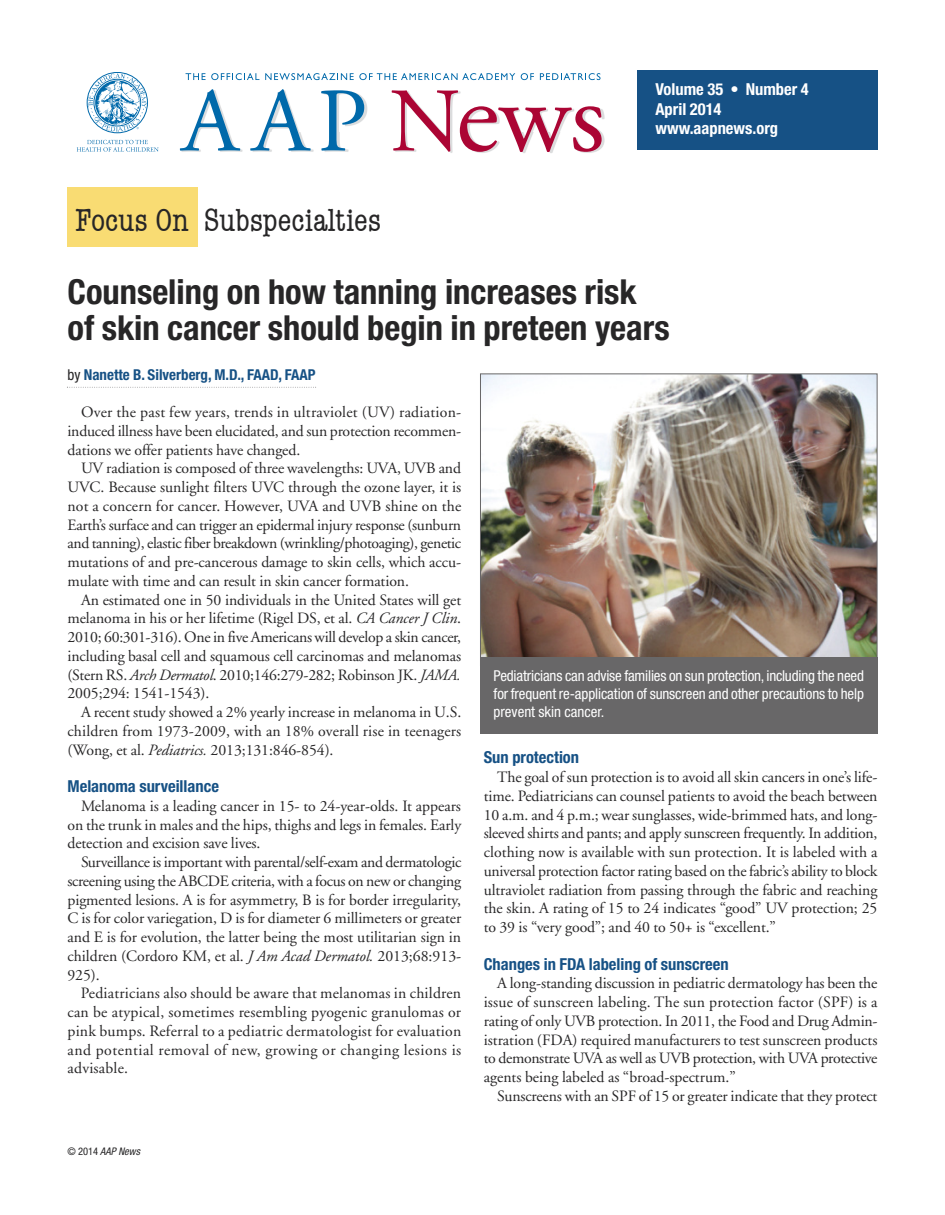
<style>
.page{position:relative;width:945px;height:1215px;background:#fff}
.page>*{position:absolute;margin:0;border:0;box-sizing:border-box;transform-origin:0 0}
.t1{font:700 condensed 34.5px/36px "Helvetica Neue";color:#272627}
.t2{font:condensed 33px "American Typewriter";color:#272627}
.t3{font:700 condensed 16.5px "Helvetica Neue";color:#165185}
.t4{font:700 condensed 16.5px/19.5px "Helvetica Neue";color:#fff}
.t5{font:15.75px/18.8px "Adobe Garamond";letter-spacing:-.005em;color:#272627;text-align:justify}
.t6{font:condensed 15px/18px "Helvetica Neue";letter-spacing:-.01em;color:#fff;text-align:justify}
.t7{font:700 condensed 15px "Helvetica Neue";color:#165185}
.t8{font:italic condensed 10.5px "Helvetica Neue";color:#272627}
.s1{font-weight:400;color:#272627}
.s2{font-style:italic}
.s3{font-style:normal}
</style>
<div class="page">
<img style="left:179px;top:73px;width:426px;height:80px">
<svg style="left:180px;top:89px;width:61px;height:62px"></svg>
<svg style="left:250px;top:89px;width:61px;height:62px"></svg>
<svg style="left:321px;top:90px;width:43px;height:61px"></svg>
<svg style="left:391px;top:90px;width:211px;height:62px"></svg>
<svg style="left:186px;top:73px;width:73px;height:7px"></svg>
<svg style="left:265px;top:73px;width:250px;height:7px"></svg>
<svg style="left:521px;top:73px;width:13px;height:7px"></svg>
<svg style="left:540px;top:73px;width:61px;height:7px"></svg>
<svg style="left:77px;top:140px;width:82px;height:12px"></svg>
<svg style="left:88px;top:73px;width:59px;height:59px"></svg>
<div style="left:68px;top:188px;width:130px;height:59px;background:#f9dc73"></div>
<div style="left:638px;top:70px;width:240px;height:80px;background:#165185"></div>
<img style="left:482px;top:376px;width:394px;height:281px">
<div style="left:480px;top:657px;width:398px;height:76px;background:#686768"></div>
<svg style="left:67px;top:387px;width:249px;height:1px"></svg>
<h2 class="t2" style="left:75px;top:202px;width:308px">Focus On Subspecialties</h2>
<p class="t4" style="left:656px;top:81px;width:155px">Volume 35 • Number 4<br>April 2014 www.aapnews.org</p>
<h1 class="t1" style="left:68px;top:276px;width:604px">Counseling on how tanning increases risk of skin cancer should begin in preteen years</h1>
<p class="t7" style="left:68px;top:369px;width:250px"><span class="s1">by</span> Nanette B. Silverberg, M.D., FAAD, FAAP</p>
<p class="t5" style="left:68px;top:404px;width:395px;text-indent:13px">Over the past few years, trends in ultraviolet (UV) radiation&shy;induced illness have been elucidated, and sun protection recommen&shy;dations we offer patients have changed.</p>
<p class="t5" style="left:68px;top:461px;width:395px;text-indent:13px">UV radiation is composed of three wavelengths: UVA, UVB and UVC. Because sunlight filters UVC through the ozone layer, it is not a concern for cancer. However, UVA and UVB shine on the Earth’s surface and can trigger an epidermal injury response (sunburn and tanning), elastic fiber breakdown (wrinkling/photoaging), genetic mutations of and pre-cancerous damage to skin cells, which accu&shy;mulate with time and can result in skin cancer formation.</p>
<p class="t5" style="left:68px;top:592px;width:395px;text-indent:13px">An estimated one in 50 individuals in the United States will get melanoma in his or her lifetime (Rigel DS, et al. <span class="s2">CA Cancer J Clin</span>.<br>2010; 60:301-316). One in five Americans will develop a skin cancer, including basal cell and squamous cell carcinomas and melanomas (Stern RS. <span class="s2">Arch Dermatol</span>. 2010;146:279-282; Robinson JK. <span class="s2">JAMA.<br></span>2005;294: 1541-1543).</p>
<p class="t5" style="left:68px;top:704px;width:395px;text-indent:13px">A recent study showed a 2% yearly increase in melanoma in U.S. children from 1973-2009, with an 18% overall rise in teenagers (Wong, et al. <span class="s2">Pediatrics.</span> 2013;131:846-854).</p>
<p class="t3" style="left:68px;top:780px;width:153px">Melanoma surveillance</p>
<p class="t5" style="left:68px;top:798px;width:395px;text-indent:13px">Melanoma is a leading cancer in 15- to 24-year-olds. It appears on the trunk in males and the hips, thighs and legs in females. Early detection and excision save lives.</p>
<p class="t5" style="left:67px;top:854px;width:395px;text-indent:14px">Surveillance is important with parental/self-exam and dermatologic screening using the ABCDE criteria, with a focus on new or changing pigmented lesions. A is for asymmetry, B is for border irregularity, C is for color variegation, D is for diameter 6 millimeters or greater and E is for evolution, the latter being the most utilitarian sign in children (Cordoro KM, et al. <span class="s2">J Am Acad Dermatol.</span> 2013;68:913- 925).</p>
<p class="t5" style="left:67px;top:986px;width:395px;text-indent:13px">Pediatricians also should be aware that melanomas in children can be atypical, sometimes resembling pyogenic granulomas or pink bumps. Referral to a pediatric dermatologist for evaluation and potential removal of new, growing or changing lesions is advisable.</p>
<p class="t8" style="left:68px;top:1147px;width:76px"><span class="s3">© 2014</span> AAP News</p>
<p class="t6" style="left:494px;top:668px;width:372px">Pediatricians can advise families on sun protection, including the need for frequent re-application of sunscreen and other precautions to help prevent skin cancer.</p>
<p class="t3" style="left:484px;top:751px;width:97px">Sun protection</p>
<p class="t5" style="left:484px;top:769px;width:395px;text-indent:13px">The goal of sun protection is to avoid all skin cancers in one’s life&shy;time. Pediatricians can counsel patients to avoid the beach between 10 a.m. and 4 p.m.; wear sunglasses, wide-brimmed hats, and long&shy;sleeved shirts and pants; and apply sunscreen frequently. In addition, clothing now is available with sun protection. It is labeled with a universal protection factor rating based on the fabric’s ability to block ultraviolet radiation from passing through the fabric and reaching the skin. A rating of 15 to 24 indicates “good” UV protection; 25 to 39 is “very good”; and 40 to 50+ is “excellent.”</p>
<p class="t3" style="left:484px;top:958px;width:246px">Changes in FDA labeling of sunscreen</p>
<p class="t5" style="left:484px;top:975px;width:395px;text-indent:13px">A long-standing discussion in pediatric dermatology has been the issue of sunscreen labeling. The sun protection factor (SPF) is a rating of only UVB protection. In 2011, the Food and Drug Admin&shy;istration (FDA) required manufacturers to test sunscreen products to demonstrate UVA as well as UVB protection, with UVA protective agents being labeled as “broad-spectrum.”</p>
<p class="t5" style="left:497px;top:1088px;width:382px">Sunscreens with an SPF of 15 or greater indicate that they protect</p>
</div>
